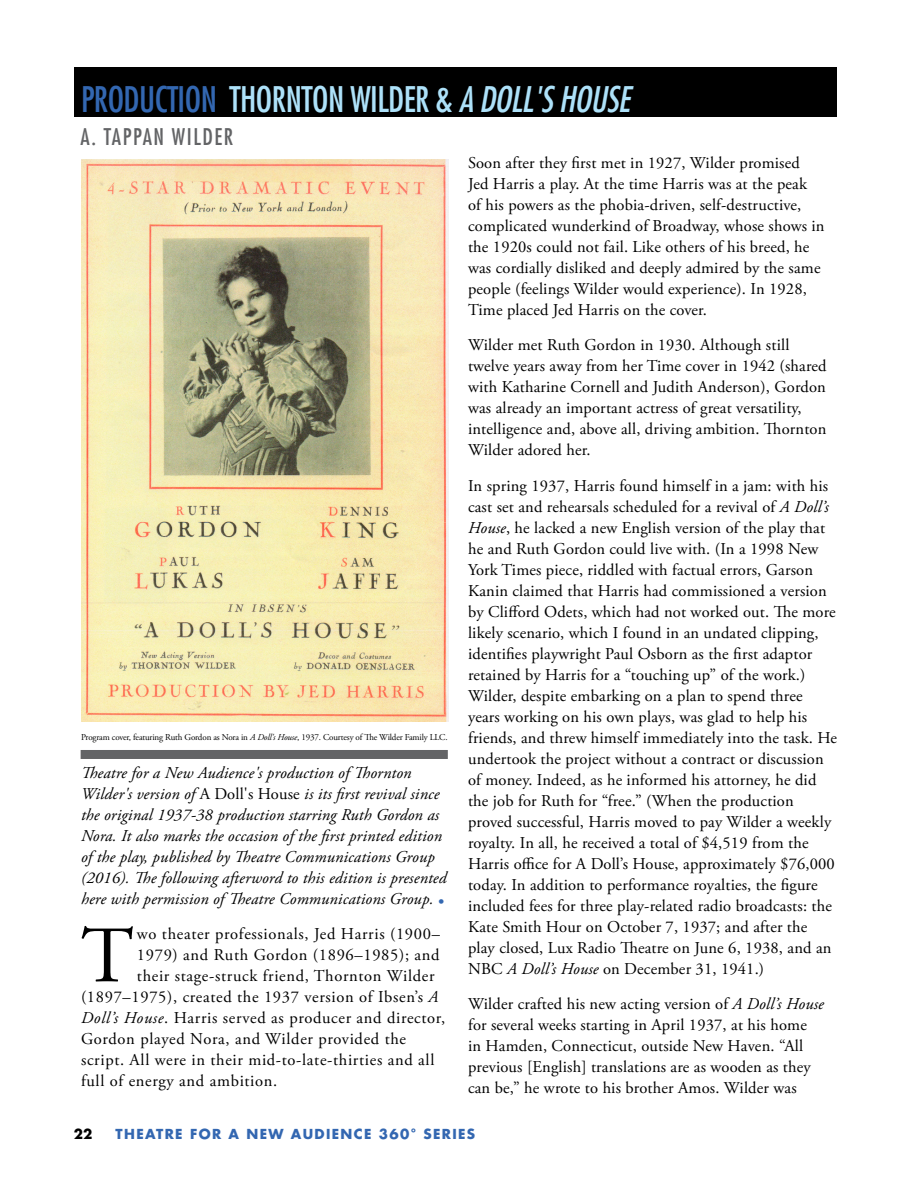
<style>
.page{position:relative;width:918px;height:1188px;background:#fff}
.page>*{position:absolute;margin:0;border:0;box-sizing:border-box;transform-origin:0 0}
.t1{font:79.8px "Adobe Garamond Pro";color:#000}
.t2{font:condensed 34.5px "Futura LT";letter-spacing:-.015em;color:#ade1f9}
.t3{font:condensed 22.5px "Futura LT";letter-spacing:.07em;color:#636466}
.t4{font:16.5px/21px "Adobe Garamond Pro";letter-spacing:.01em;color:#000}
.t5{font:italic 16.5px/21px "Adobe Garamond Pro";letter-spacing:.01em;color:#000}
.t6{font:16.5px "Adobe Garamond Pro";letter-spacing:.04em;color:#000}
.t7{font:700 13.5px "Futura LT";letter-spacing:.1em;color:#3367b1}
.t8{font:700 13.5px "Futura LT";color:#000}
.t9{font:9px "Adobe Garamond Pro";letter-spacing:-.015em;color:#000}
.s1{color:#3367b1}
.s2{font-style:italic}
.s3{font-style:normal}
.s4{font-style:normal;color:#3367b1}
</style>
<div class="page">
<div style="left:74px;top:67px;width:763px;height:50px;background:#000"></div>
<img style="left:81px;top:159px;width:367px;height:562px">
<div style="left:81px;top:750px;width:367px;height:9px;background:#636466"></div>
<h2 class="t2" style="left:81px;top:78px;width:557px"><span class="s1">PRODUCTION</span> THORNTON WILDER &amp; <span class="s2">ADOLL'SHOUSE</span></h2>
<h3 class="t3" style="left:81px;top:123px;width:154px">A. TAPPAN WILDER</h3>
<p class="t9" style="left:81px;top:731px;width:368px">Program cover, featuring Ruth Gordon as Nora in <span class="s2">A Doll's House</span>, 1937. Courtesy of The Wilder Family LLC.</p>
<p class="t5" style="left:81px;top:762px;width:367px">Theatre for a New Audience's production of Thornton Wilder's version of <span class="s3">A Doll's House</span> is its first revival since the original 1937-38 production starring Ruth Gordon as Nora. It also marks the occasion of the first printed edition of the play, published by Theatre Communications Group (2016). The following afterword to this edition is presented here with permission of Theatre Communications Group. <span class="s4">•</span></p>
<h1 class="t1" style="left:81px;top:908px;width:54px">T</h1>
<p class="t6" style="left:137px;top:924px;width:305px">wo theater professionals, Jed Harris (1900–</p>
<p class="t6" style="left:137px;top:945px;width:304px">1979) and Ruth Gordon (1896–1985); and</p>
<p class="t6" style="left:137px;top:966px;width:299px">their stage-struck friend, Thornton Wilder</p>
<p class="t6" style="left:81px;top:987px;width:359px">(1897–1975), created the 1937 version of Ibsen’s <span class="s2">A</span></p>
<p class="t6" style="left:81px;top:1008px;width:366px"><span class="s2">Doll’s House</span>. Harris served as producer and director,</p>
<p class="t6" style="left:81px;top:1029px;width:327px">Gordon played Nora, and Wilder provided the</p>
<p class="t6" style="left:81px;top:1050px;width:355px">script. All were in their mid-to-late-thirties and all</p>
<p class="t6" style="left:81px;top:1071px;width:198px">full of energy and ambition.</p>
<p class="t4" style="left:468px;top:152px;width:358px">Soon after they first met in 1927, Wilder promised<br>Jed Harris a play. At the time Harris was at the peak<br>of his powers as the phobia-driven, self-destructive, complicated wunderkind of Broadway, whose shows in the 1920s could not fail. Like others of his breed, he was cordially disliked and deeply admired by the same people (feelings Wilder would experience). In 1928, Time placed Jed Harris on the cover.</p>
<p class="t4" style="left:468px;top:335px;width:360px">Wilder met Ruth Gordon in 1930. Although still twelve years away from her Time cover in 1942 (shared with Katharine Cornell and Judith Anderson), Gordon was already an important actress of great versatility, intelligence and, above all, driving ambition. Thornton Wilder adored her.</p>
<p class="t4" style="left:468px;top:476px;width:370px">In spring 1937, Harris found himself in a jam: with his cast set and rehearsals scheduled for a revival of <span class="s2">A Doll’s House</span>, he lacked a new English version of the play that he and Ruth Gordon could live with. (In a 1998 New York Times piece, riddled with factual errors, Garson Kanin claimed that Harris had commissioned a version by Clifford Odets, which had not worked out. The more likely scenario, which I found in an undated clipping, identifies playwright Paul Osborn as the first adaptor retained by Harris for a “touching up” of the work.)<br>Wilder, despite embarking on a plan to spend three years working on his own plays, was glad to help his friends, and threw himself immediately into the task. He undertook the project without a contract or discussion of money. Indeed, as he informed his attorney, he did the job for Ruth for “free.” (When the production proved successful, Harris moved to pay Wilder a weekly royalty. In all, he received a total of $4,519 from the Harris office for A Doll’s House, approximately $76,000 today. In addition to performance royalties, the figure included fees for three play-related radio broadcasts: the Kate Smith Hour on October 7, 1937; and after the play closed, Lux Radio Theatre on June 6, 1938, and an NBC <span class="s2">A Doll’s House</span> on December 31, 1941.)</p>
<p class="t4" style="left:468px;top:994px;width:357px">Wilder crafted his new acting version of <span class="s2">A Doll’s House </span>for several weeks starting in April 1937, at his home in Hamden, Connecticut, outside New Haven. “All previous [English] translations are as wooden as they can be,” he wrote to his brother Amos. Wilder was</p>
<p class="t8" style="left:74px;top:1125px;width:20px">22</p>
<p class="t7" style="left:116px;top:1125px;width:361px">THEATRE FOR A NEW AUDIENCE 360° SERIES</p>
</div>
